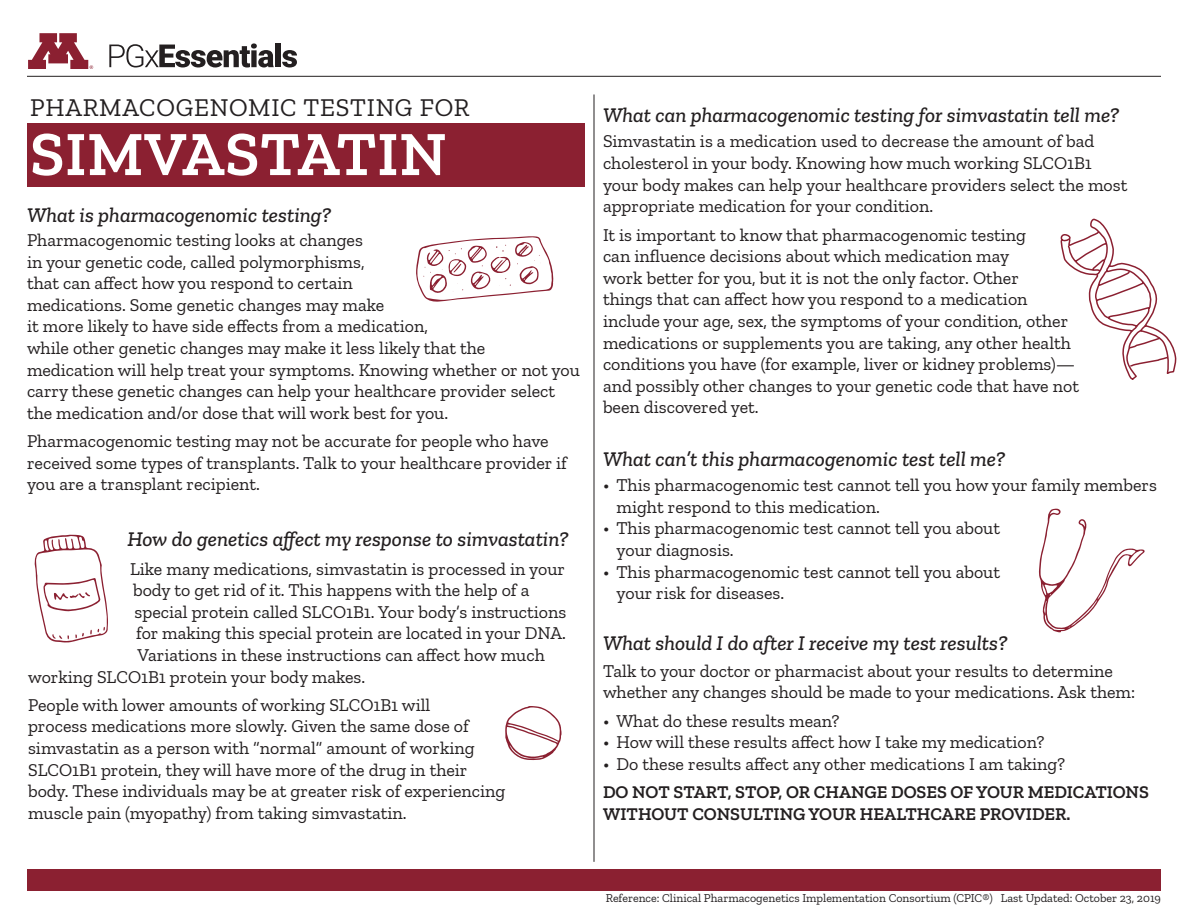
<style>
.page{position:relative;width:1188px;height:918px;background:#fff}
.page>*{position:absolute;margin:0;border:0;box-sizing:border-box;transform-origin:0 0}
.t1{font:600 63px "Zilla Slab";letter-spacing:.01em;color:#fff}
.t2{font:25.5px "Zilla Slab";letter-spacing:.03em;color:#231f20}
.t3{font:italic 500 21px "Zilla Slab";color:#231f20}
.t4{font:18px/21.6px "Zilla Slab";color:#231f20}
.t5{font:600 18px/21.6px "Zilla Slab";color:#231f20}
.t6{font:12px "Zilla Slab";color:#231f20}
</style>
<div class="page">
<svg style="left:109px;top:43px;width:165px;height:25px"></svg>
<div style="left:275px;top:43px;width:6px;height:24px;background:#231f20"></div>
<svg style="left:282px;top:50px;width:15px;height:17px"></svg>
<div style="left:27px;top:123px;width:558px;height:64px;background:#8b2031"></div>
<hr style="left:27px;top:76px;width:1134px;height:1px;background:#231f20">
<hr style="left:594px;top:94px;width:1px;height:768px;background:#231f20">
<svg style="left:28px;top:33px;width:65px;height:36px"></svg>
<svg style="left:1039px;top:509px;width:106px;height:123px"></svg>
<svg style="left:34px;top:534px;width:74px;height:109px"></svg>
<svg style="left:416px;top:236px;width:138px;height:66px"></svg>
<div style="left:27px;top:869px;width:1134px;height:22px;background:#8b2031"></div>
<svg style="left:1060px;top:218px;width:117px;height:162px"></svg>
<svg style="left:505px;top:706px;width:57px;height:54px"></svg>
<p class="t2" style="left:30px;top:93px;width:441px">PHARMACOGENOMIC TESTING FOR</p>
<p class="t1" style="left:30px;top:119px;width:418px">SIMVASTATIN</p>
<p class="t3" style="left:27px;top:203px;width:306px">What is pharmacogenomic testing?</p>
<p class="t4" style="left:27px;top:229px;width:554px">Pharmacogenomic testing looks at changes<br>in your genetic code, called polymorphisms,<br>that can affect how you respond to certain<br>medications. Some genetic changes may make<br>it more likely to have side effects from a medication,<br>while other genetic changes may make it less likely that the<br>medication will help treat your symptoms. Knowing whether or not you carry these genetic changes can help your healthcare provider select the medication and/or dose that will work best for you.</p>
<p class="t4" style="left:27px;top:431px;width:542px">Pharmacogenomic testing may not be accurate for people who have received some types of transplants. Talk to your healthcare provider if you are a transplant recipient.</p>
<p class="t3" style="left:128px;top:527px;width:442px">How do genetics affect my response to simvastatin?</p>
<p class="t4" style="left:130px;top:558px;width:437px">Like many medications, simvastatin is processed in your</p>
<p class="t4" style="left:133px;top:579px;width:398px">body to get rid of it. This happens with the help of a</p>
<p class="t4" style="left:135px;top:601px;width:433px">special protein called SLCO1B1. Your body’s instructions</p>
<p class="t4" style="left:136px;top:623px;width:431px">for making this special protein are located in your DNA.</p>
<p class="t4" style="left:138px;top:644px;width:409px">Variations in these instructions can affect how much</p>
<p class="t4" style="left:28px;top:666px;width:339px">working SLCO1B1 protein your body makes.</p>
<p class="t4" style="left:28px;top:694px;width:479px">People with lower amounts of working SLCO1B1 will<br>process medications more slowly. Given the same dose of simvastatin as a person with “normal” amount of working SLCO1B1 protein, they will have more of the drug in their body. These individuals may be at greater risk of experiencing muscle pain (myopathy) from taking simvastatin.</p>
<p class="t3" style="left:603px;top:103px;width:518px">What can pharmacogenomic testing for simvastatin tell me?</p>
<p class="t4" style="left:603px;top:131px;width:526px">Simvastatin is a medication used to decrease the amount of bad cholesterol in your body. Knowing how much working SLCO1B1 your body makes can help your healthcare providers select the most appropriate medication for your condition.</p>
<p class="t4" style="left:603px;top:224px;width:478px">It is important to know that pharmacogenomic testing<br>can influence decisions about which medication may<br>work better for you, but it is not the only factor. Other<br>things that can affect how you respond to a medication include your age, sex, the symptoms of your condition, other medications or supplements you are taking, any other health conditions you have (for example, liver or kidney problems)— and possibly other changes to your genetic code that have not been discovered yet.</p>
<p class="t3" style="left:603px;top:448px;width:404px">What can’t this pharmacogenomic test tell me?</p>
<p class="t4" style="left:616px;top:475px;width:542px;text-indent:-14px">• This pharmacogenomic test cannot tell you how your family members might respond to this medication.</p>
<p class="t4" style="left:616px;top:518px;width:385px;text-indent:-14px">• This pharmacogenomic test cannot tell you about your diagnosis.</p>
<p class="t4" style="left:616px;top:561px;width:385px;text-indent:-14px">• This pharmacogenomic test cannot tell you about your risk for diseases.</p>
<p class="t3" style="left:603px;top:631px;width:406px">What should I do after I receive my test results?</p>
<p class="t4" style="left:603px;top:660px;width:534px">Talk to your doctor or pharmacist about your results to determine whether any changes should be made to your medications. Ask them:</p>
<p class="t4" style="left:603px;top:710px;width:238px">• What do these results mean?</p>
<p class="t4" style="left:603px;top:731px;width:443px">• How will these results affect how I take my medication?</p>
<p class="t4" style="left:603px;top:753px;width:464px">• Do these results affect any other medications I am taking?</p>
<p class="t5" style="left:603px;top:781px;width:547px">DO NOT START, STOP, OR CHANGE DOSES OF YOUR MEDICATIONS<br>WITHOUT CONSULTING YOUR HEALTHCARE PROVIDER.</p>
<p class="t6" style="left:606px;top:891px;width:557px">Reference: Clinical Pharmacogenetics Implementation Consortium (CPIC®) Last Updated: October 23, 2019</p>
</div>
